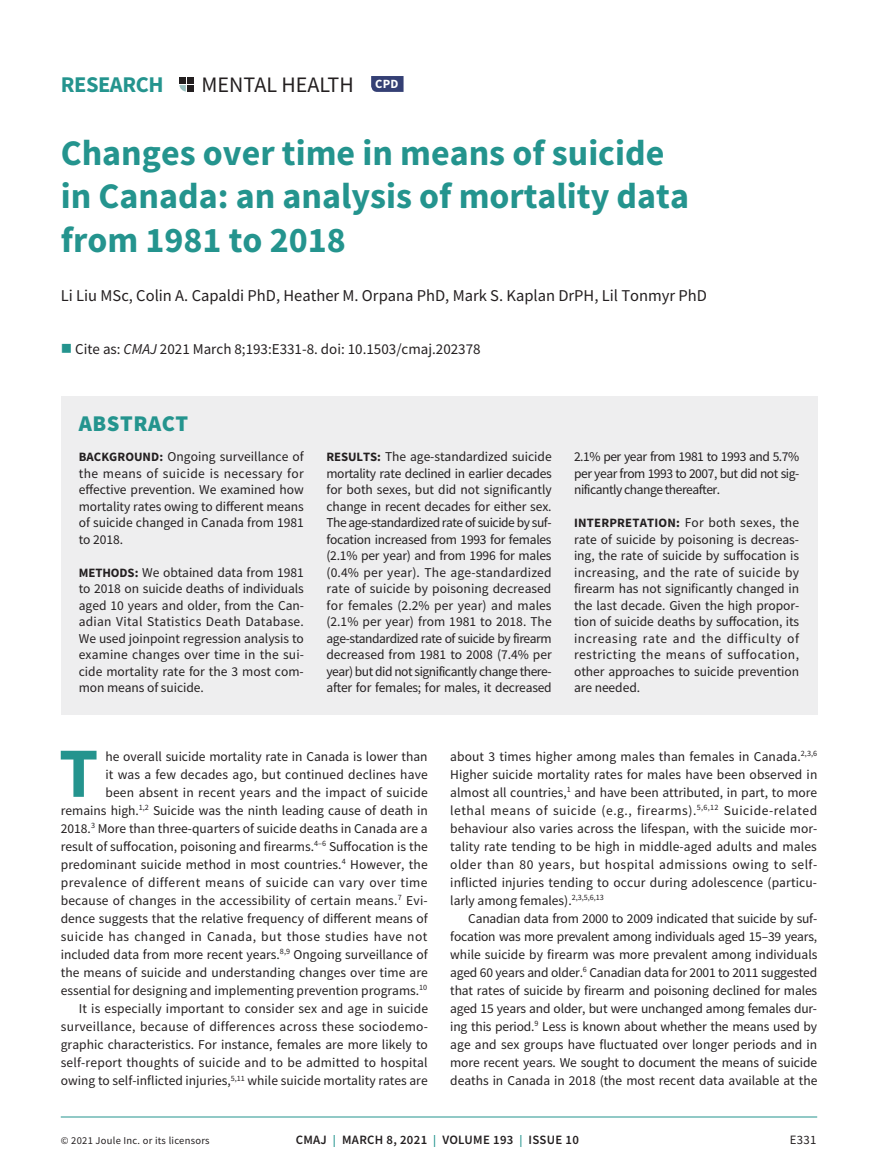
<style>
.page{position:relative;width:878px;height:1175px;background:#fff}
.page>*{position:absolute;margin:0;border:0;box-sizing:border-box;transform-origin:0 0}
.t1{font:700 70.65px "Source Sans Pro";color:#24948e}
.t2{font:700 36px/43.2px "Source Sans Pro";color:#24948e}
.t3{font:700 22.5px "Source Sans Pro";letter-spacing:-.02em;color:#24948e}
.t4{font:900 22.5px "Source Sans Pro";letter-spacing:.025em;color:#24948e}
.t5{font:22.05px "Source Sans Pro";color:#231f20}
.t6{font:16.5px "Source Sans Pro";color:#231f20}
.t7{font:15px "Source Sans Pro";color:#231f20}
.t8{font:13.5px/16.5px "Source Sans Pro";color:#231f20;text-align:justify}
.t9{font:600 12.75px "Source Sans Pro";letter-spacing:.025em;color:#231f20}
.t10{font:12.75px "Source Sans Pro";color:#231f20}
.t11{font:10.5px "Source Sans Pro";letter-spacing:.025em;color:#231f20}
.s1{color:#24948e}
.s2{font-style:italic}
.s3{font-weight:700;font-size:12.75px}
.s4{font-size:12px;color:#24948e}
</style>
<div class="page">
<hr style="left:61px;top:1116px;width:756px;height:1px;background:#24948e">
<div style="left:179px;top:77px;width:7px;height:6px;background:#231f20"></div>
<svg style="left:179px;top:85px;width:7px;height:6px"></svg>
<div style="left:187px;top:77px;width:7px;height:6px;background:#231f20"></div>
<div style="left:187px;top:85px;width:7px;height:7px;background:#231f20"></div>
<svg style="left:371px;top:76px;width:32px;height:16px"></svg>
<div style="left:61px;top:396px;width:756px;height:318px;background:#eeeeef"></div>
<h3 class="t3" style="left:61px;top:69px;width:104px">RESEARCH</h3>
<h3 class="t5" style="left:201px;top:70px;width:199px">MENTAL HEALTH <sup>CPD</sup></h3>
<h2 class="t2" style="left:61px;top:131px;width:629px">Changes over time in means of suicide in Canada: an analysis of mortality data from 1981 to 2018</h2>
<p class="t6" style="left:61px;top:285px;width:647px">Li Liu MSc, Colin A. Capaldi PhD, Heather M. Orpana PhD, Mark S. Kaplan DrPH, Lil Tonmyr PhD</p>
<p class="t7" style="left:61px;top:339px;width:421px"><span class="s1">■</span> Cite as: <span class="s2">CMAJ</span> 2021 March 8;193:E331-8. doi: 10.1503/cmaj.202378</p>
<h3 class="t4" style="left:79px;top:408px;width:111px">ABSTRACT</h3>
<p class="t8" style="left:79px;top:448px;width:227px"><span class="s3">BACKGROUND:</span> Ongoing surveillance of the means of suicide is necessary for effective prevention. We examined how mortality rates owing to different means of suicide changed in Canada from 1981 to 2018.</p>
<p class="t8" style="left:79px;top:564px;width:227px"><span class="s3">METHODS:</span> We obtained data from 1981 to 2018 on suicide deaths of individuals aged 10 years and older, from the Can&shy;adian Vital Statistics Death Database.<br>We used joinpoint regression analysis to examine changes over time in the sui&shy;cide mortality rate for the 3 most com&shy;mon means of suicide.</p>
<p class="t8" style="left:326px;top:448px;width:227px"><span class="s3">RESULTS:</span> The age-standardized suicide mortality rate declined in earlier decades for both sexes, but did not significantly change in recent decades for either sex.<br>The age-standardized rate of suicide by suf&shy;focation increased from 1993 for females (2.1% per year) and from 1996 for males (0.4% per year). The age-standardized rate of suicide by poisoning decreased for females (2.2% per year) and males (2.1% per year) from 1981 to 2018. The age-standardized rate of suicide by firearm decreased from 1981 to 2008 (7.4% per year) but did not significantly change there&shy;after for females; for males, it decreased</p>
<p class="t8" style="left:574px;top:448px;width:227px">2.1% per year from 1981 to 1993 and 5.7% per year from 1993 to 2007, but did not sig&shy;nificantly change thereafter.</p>
<p class="t8" style="left:574px;top:514px;width:227px"><span class="s3">INTERPRETATION:</span> For both sexes, the rate of suicide by poisoning is decreas&shy;ing, the rate of suicide by suffocation is increasing, and the rate of suicide by firearm has not significantly changed in the last decade. Given the high propor&shy;tion of suicide deaths by suffocation, its increasing rate and the difficulty of restricting the means of suffocation, other approaches to suicide prevention are needed.</p>
<h1 class="t1" style="left:59px;top:725px;width:41px">T</h1>
<p class="t8" style="left:61px;top:747px;width:369px;line-height:18px;text-align:right">he overall suicide mortality rate in Canada is lower than<br>it was a few decades ago, but continued declines have<br>been absent in recent years and the impact of suicide remains high.<sup>1,2</sup> Suicide was the ninth leading cause of death in 2018.<sup>3</sup> More than three-quarters of suicide deaths in Canada are a result of suffocation, poisoning and firearms.<sup>4–6</sup> Suffocation is the predominant suicide method in most countries.<sup>4</sup> However, the prevalence of different means of suicide can vary over time because of changes in the accessibility of certain means.<sup>7</sup> Evi&shy;dence suggests that the relative frequency of different means of suicide has changed in Canada, but those studies have not included data from more recent years.<sup>8,9</sup> Ongoing surveillance of the means of suicide and understanding changes over time are essential for designing and implementing prevention programs.<sup>10<br></sup>It is especially important to consider sex and age in suicide surveillance, because of differences across these sociodemo&shy;graphic characteristics. For instance, females are more likely to self-report thoughts of suicide and to be admitted to hospital owing to self-inflicted injuries,<sup>5,11</sup> while suicide mortality rates are</p>
<p class="t8" style="left:450px;top:747px;width:368px;line-height:18px">about 3 times higher among males than females in Canada.<sup>2,3,6<br></sup>Higher suicide mortality rates for males have been observed in almost all countries,<sup>1</sup> and have been attributed, in part, to more lethal means of suicide (e.g., firearms).<sup>5,6,12</sup> Suicide-related behaviour also varies across the lifespan, with the suicide mor&shy;tality rate tending to be high in middle-aged adults and males older than 80 years, but hospital admissions owing to self&shy;inflicted injuries tending to occur during adolescence (particu&shy;larly among females).<sup>2,3,5,6,13</sup></p>
<p class="t8" style="left:450px;top:909px;width:369px;line-height:18px;text-indent:18px">Canadian data from 2000 to 2009 indicated that suicide by suf&shy;focation was more prevalent among individuals aged 15–39 years, while suicide by firearm was more prevalent among individuals aged 60 years and older.<sup>6</sup> Canadian data for 2001 to 2011 suggested that rates of suicide by firearm and poisoning declined for males aged 15 years and older, but were unchanged among females dur&shy;ing this period.<sup>9</sup> Less is known about whether the means used by age and sex groups have fluctuated over longer periods and in more recent years. We sought to document the means of suicide deaths in Canada in 2018 (the most recent data available at the</p>
<p class="t11" style="left:61px;top:1134px;width:150px">© 2021 Joule Inc. or its licensors</p>
<p class="t9" style="left:296px;top:1131px;width:285px">CMAJ <span class="s4">|</span> MARCH 8, 2021 <span class="s4">|</span> VOLUME 193 <span class="s4">|</span> ISSUE 10</p>
<p class="t10" style="left:789px;top:1132px;width:28px">E331</p>
</div>
